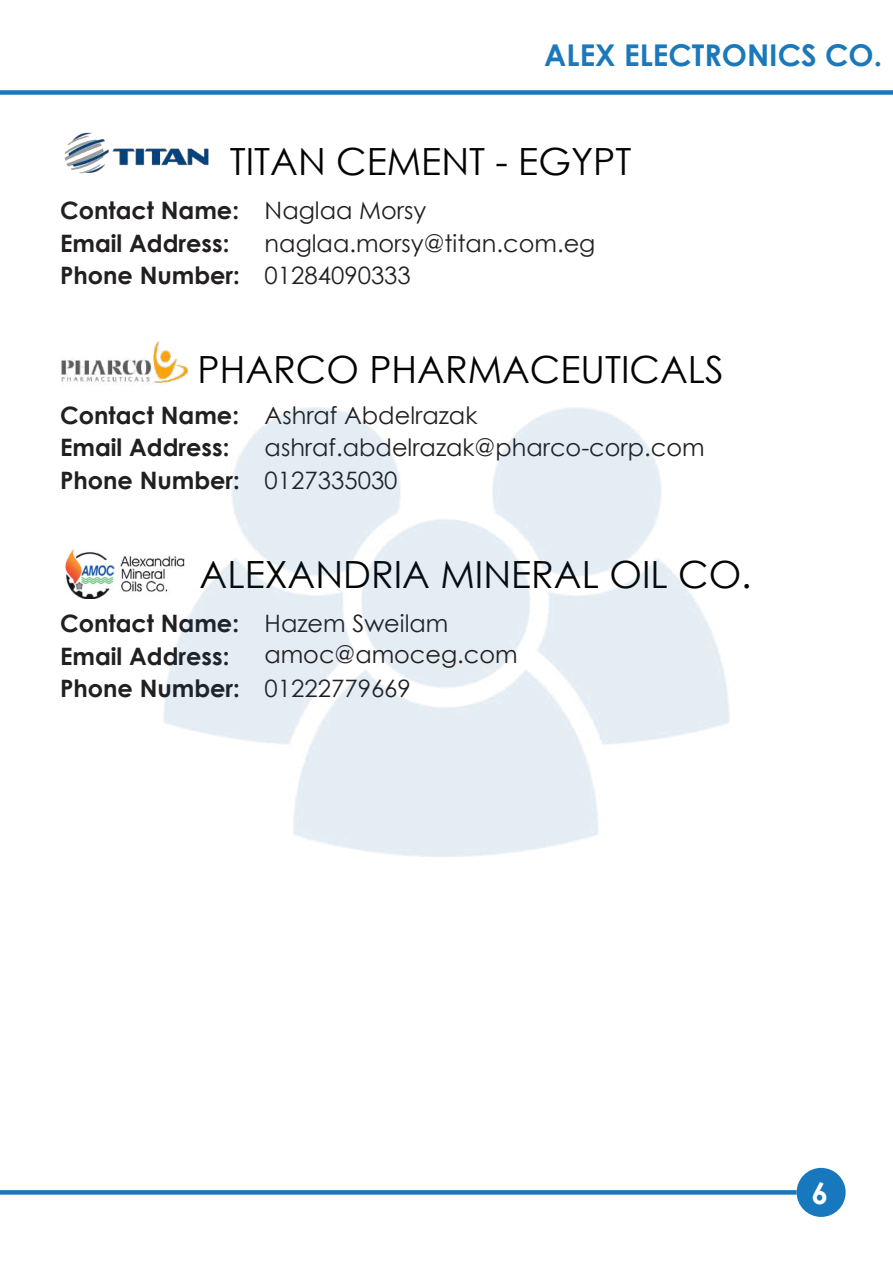
<style>
.page{position:relative;width:893px;height:1263px;background:#fff}
.page>*{position:absolute;margin:0;border:0;box-sizing:border-box;transform-origin:0 0}
.t1{font:37.5px "Century Gothic";color:#040503}
.t2{font:700 30px "Century Gothic";color:#1b78ba}
.t3{font:700 30px "Century Gothic";color:#fff}
.t4{font:700 24px/32.4px "Century Gothic";color:#231f20}
.t5{font:24px/32.4px "Century Gothic";color:#231f20}
.s1{font-weight:400}
.s2{font-weight:700}
</style>
<div class="page">
<div style="left:0;top:90px;width:893px;height:5px;background:#1778be"></div>
<div style="left:797px;top:1168px;width:49px;height:49px;background:#1778be;border-radius:50%"></div>
<div style="left:0;top:1190px;width:797px;height:5px;background:#1778be"></div>
<img style="left:64px;top:132px;width:145px;height:42px">
<img style="left:60px;top:341px;width:100px;height:43px">
<img style="left:65px;top:549px;width:94px;height:50px">
<img style="left:159px;top:344px;width:571px;height:513px">
<p class="t2" style="left:544px;top:32px;width:339px">ALEX ELECTRONICS CO.</p>
<h1 class="t1" style="left:230px;top:136px;width:403px">TITAN CEMENT - EGYPT</h1>
<p class="t4" style="left:60px;top:193px;width:368px">Contact Name: <span class="s1">Naglaa Morsy<br></span>Email Address:</p>
<p class="t5" style="left:60px;top:226px;width:537px;text-indent:205px">naglaa.morsy@titan.com.eg<br><span class="s2">Phone Number:</span> 01284090333</p>
<h1 class="t1" style="left:198px;top:343px;width:528px">PHARCO PHARMACEUTICALS</h1>
<p class="t4" style="left:60px;top:398px;width:419px">Contact Name: <span class="s1">Ashraf Abdelrazak<br></span>Email Address:</p>
<p class="t5" style="left:60px;top:431px;width:646px;text-indent:205px">ashraf.abdelrazak@pharco-corp.com<br><span class="s2">Phone Number:</span> 0127335030</p>
<h1 class="t1" style="left:200px;top:548px;width:554px">ALEXANDRIA MINERAL OIL CO.</h1>
<p class="t4" style="left:60px;top:606px;width:390px">Contact Name: <span class="s1">Hazem Sweilam<br></span>Email Address:<br>Phone Number: <span class="s1">01222779669</span></p>
<p class="t5" style="left:264px;top:638px;width:255px">amoc@amoceg.com</p>
<p class="t3" style="left:811px;top:1170px;width:18px">6</p>
</div>
